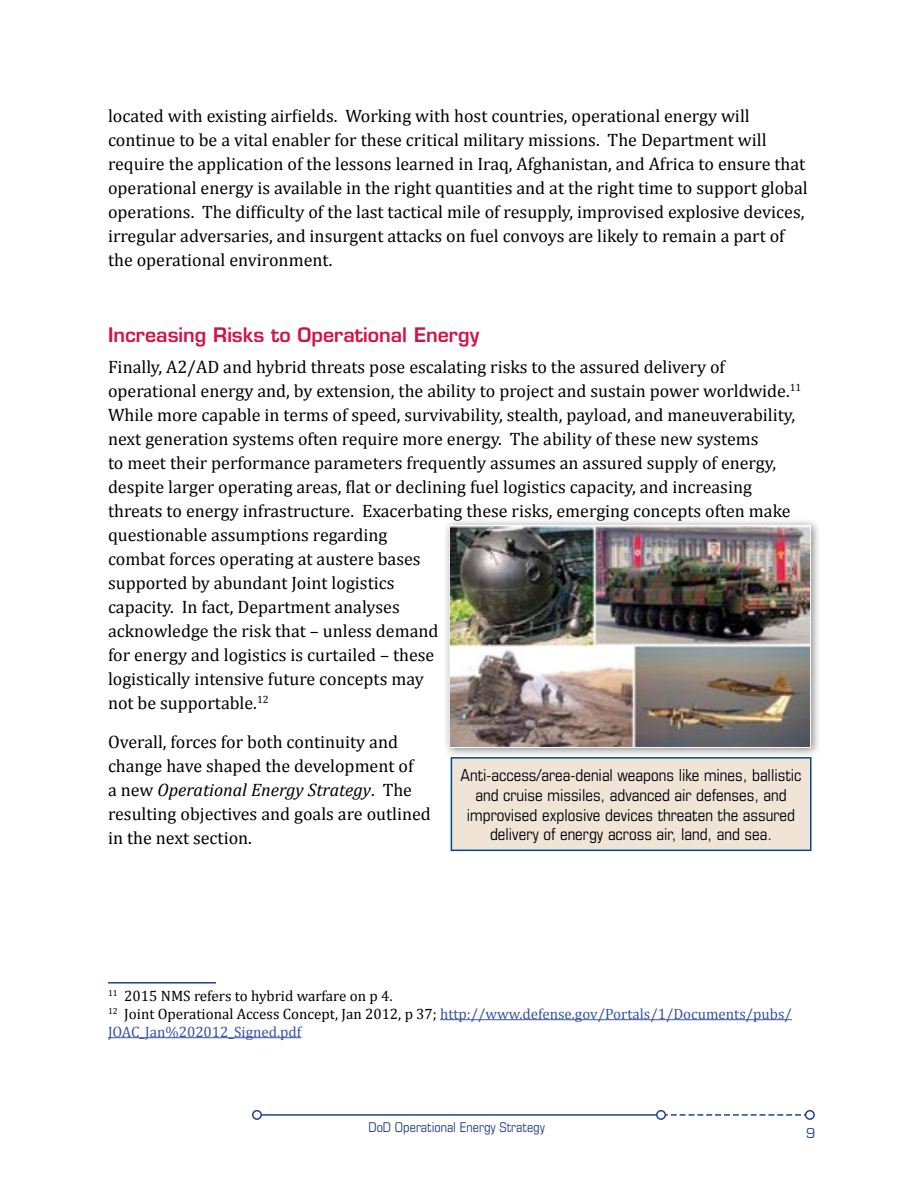
<style>
.page{position:relative;width:918px;height:1188px;background:#fff}
.page>*{position:absolute;margin:0;border:0;box-sizing:border-box;transform-origin:0 0}
.t1{font:600 19.5px "Eurostile";color:#d31245}
.t2{font:18px/24px "Cambria";color:#000}
.t3{font:condensed 16.5px/19.8px "Eurostile";color:#000;text-align:center}
.t4{font:15px/18px "Cambria";color:#000}
.t5{font:15px "Eurostile";color:#25408f}
.t6{font:condensed 13.5px "Eurostile";color:#25408f}
.s1{font-style:italic}
.s2{color:#3953a4}
</style>
<div class="page">
<svg style="left:666px;top:1114px;width:139px;height:2px"></svg>
<hr style="left:257px;top:1114px;width:404px;height:2px;background:#25408f">
<div style="left:657px;top:1111px;width:8px;height:8px;background:#fff;border-radius:50%"></div>
<div style="left:656px;top:1110px;width:10px;height:10px;border:2px solid #25408f;border-radius:50%"></div>
<div style="left:253px;top:1111px;width:8px;height:8px;background:#fff;border-radius:50%"></div>
<div style="left:252px;top:1110px;width:10px;height:10px;border:2px solid #25408f;border-radius:50%"></div>
<div style="left:805px;top:1110px;width:10px;height:10px;border:2px solid #25408f;border-radius:50%"></div>
<div style="left:443px;top:518px;width:378px;height:239px;background:#000;opacity:.47"></div>
<svg style="left:447px;top:523px;width:366px;height:227px"></svg>
<hr style="left:108px;top:982px;width:108px;height:2px;background:#25408f">
<hr style="left:440px;top:1019px;width:352px;height:1px;background:#3953a4">
<hr style="left:108px;top:1037px;width:193px;height:1px;background:#3953a4">
<div style="left:451px;top:758px;width:360px;height:92px;background:#f0e4d7"></div>
<div style="left:451px;top:757px;width:361px;height:94px;border:2px solid #004990"></div>
<img style="left:451px;top:526px;width:359px;height:221px">
<p class="t2" style="left:108px;top:104px;width:701px">located with existing airfields. Working with host countries, operational energy will continue to be a vital enabler for these critical military missions. The Department will require the application of the lessons learned in Iraq, Afghanistan, and Africa to ensure that operational energy is available in the right quantities and at the right time to support global operations. The difficulty of the last tactical mile of resupply, improvised explosive devices, irregular adversaries, and insurgent attacks on fuel convoys are likely to remain a part of the operational environment.</p>
<p class="t1" style="left:108px;top:323px;width:373px">Increasing Risks to Operational Energy</p>
<p class="t2" style="left:108px;top:354px;width:695px">Finally, A2/AD and hybrid threats pose escalating risks to the assured delivery of operational energy and, by extension, the ability to project and sustain power worldwide.<sup>11<br></sup>While more capable in terms of speed, survivability, stealth, payload, and maneuverability, next generation systems often require more energy. The ability of these new systems<br>to meet their performance parameters frequently assumes an assured supply of energy, despite larger operating areas, flat or declining fuel logistics capacity, and increasing threats to energy infrastructure. Exacerbating these risks, emerging concepts often make questionable assumptions regarding<br>combat forces operating at austere bases<br>supported by abundant Joint logistics<br>capacity. In fact, Department analyses<br>acknowledge the risk that – unless demand<br>for energy and logistics is curtailed – these<br>logistically intensive future concepts may<br>not be supportable.<sup>12</sup></p>
<p class="t2" style="left:108px;top:729px;width:324px">Overall, forces for both continuity and change have shaped the development of<br>a new <span class="s1">Operational Energy Strategy</span>. The resulting objectives and goals are outlined in the next section.</p>
<p class="t3" style="left:461px;top:765px;width:343px">Anti-access/area-denial weapons like mines, ballistic and cruise missiles, advanced air defenses, and improvised explosive devices threaten the assured delivery of energy across air, land, and sea.</p>
<p class="t4" style="left:108px;top:987px;width:685px"><sup>11</sup> 2015 NMS refers to hybrid warfare on p 4.<br><sup>12</sup> Joint Operational Access Concept, Jan 2012, p 37; <span class="s2">http://www.defense.gov/Portals/1/Documents/pubs/<br>JOAC_Jan%202012_Signed.pdf</span></p>
<p class="t6" style="left:368px;top:1119px;width:178px">DoD Operational Energy Strategy</p>
<p class="t5" style="left:806px;top:1125px;width:11px">9</p>
</div>
